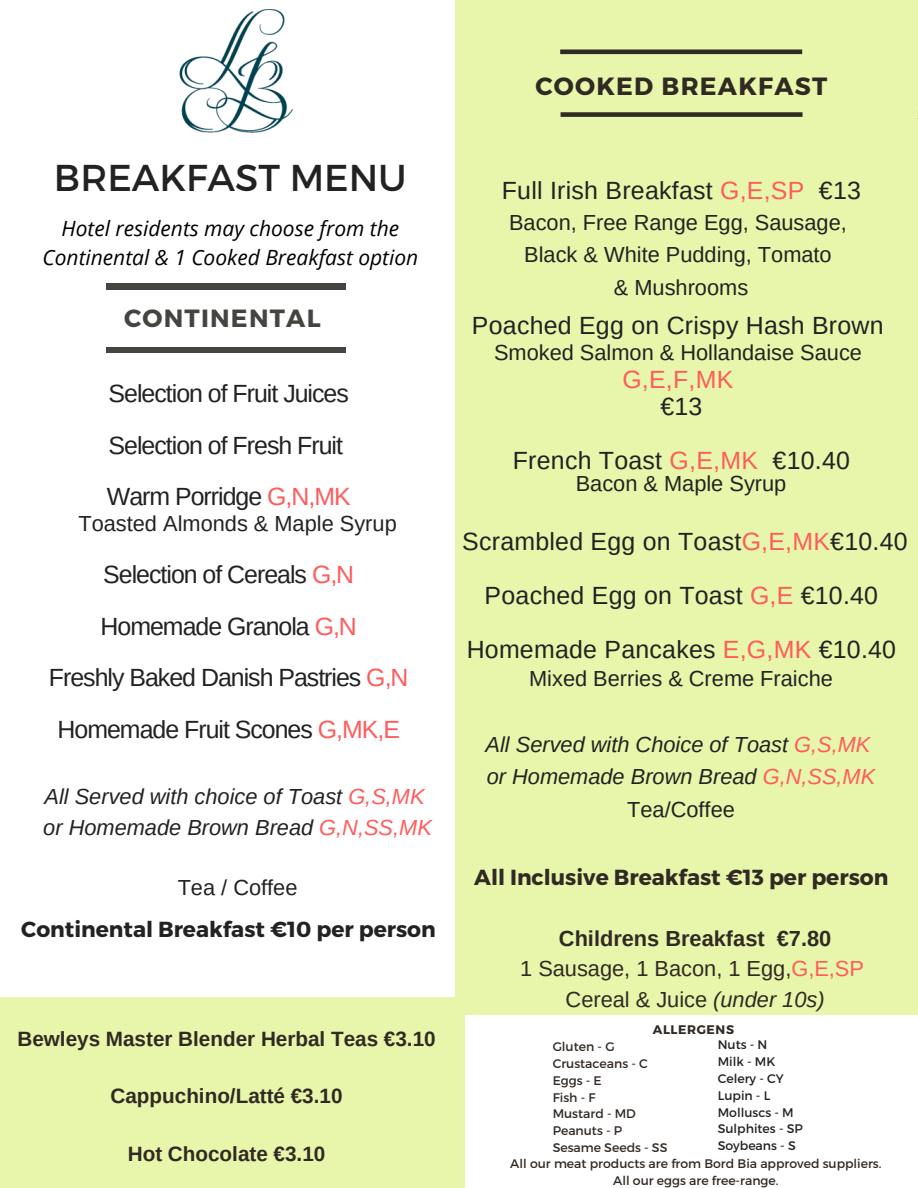
<style>
.page{position:relative;width:918px;height:1188px;background:#fff}
.page>*{position:absolute;margin:0;border:0;box-sizing:border-box;transform-origin:0 0}
.t1{font:37.35px "Montserrat";color:#222}
.t2{font:24.9px "Arimo";letter-spacing:.01em;color:#222}
.t3{font:24.9px "Arimo";letter-spacing:-.04em;color:#222}
.t4{font:700 24.9px "Montserrat";letter-spacing:.05em;color:#312923}
.t5{font:700 24.9px "Montserrat";letter-spacing:.05em;color:#444440}
.t6{font:24.9px "Arimo";color:#ff5c5c}
.t7{font:21.75px "Arimo";color:#222}
.t8{font:italic 21.75px "Arimo";color:#222}
.t9{font:21.75px "Arimo";color:#312923}
.t10{font:700 21.75px "Montserrat";color:#312923}
.t11{font:700 21.75px "Montserrat";color:#222}
.t12{font:700 21.75px "Arimo";color:#312923}
.t13{font:italic 21px/29.2px "Open Sans";color:#000;text-align:center}
.t14{font:700 20.7px "Arimo";color:#312923}
.t15{font:12.45px "Montserrat";color:#312923}
.t16{font:12.45px "Montserrat";color:#222}
.t17{font:700 12.45px "Montserrat";letter-spacing:.05em;color:#312923}
.s1{color:#ff5c5c}
.s2{font-style:italic}
</style>
<div class="page">
<div style="left:455px;top:0;width:463px;height:1014px;background:#e7f6aa"></div>
<div style="left:0;top:997px;width:464px;height:191px;background:#e7f6aa"></div>
<div style="left:107px;top:284px;width:239px;height:5px;background:#444440"></div>
<div style="left:107px;top:347px;width:239px;height:6px;background:#444440"></div>
<svg style="left:560px;top:49px;width:242px;height:5px"></svg>
<svg style="left:561px;top:112px;width:242px;height:5px"></svg>
<img style="left:179px;top:9px;width:114px;height:124px">
<p class="t1" style="left:54px;top:153px;width:354px">BREAKFAST MENU</p>
<p class="t13" style="left:43px;top:213px;width:377px">Hotel residents may choose from the<br>Continental &amp; 1 Cooked Breakfast option</p>
<p class="t5" style="left:124px;top:302px;width:198px">CONTINENTAL</p>
<p class="t3" style="left:109px;top:379px;width:242px">Selection of Fruit Juices</p>
<p class="t3" style="left:109px;top:431px;width:236px">Selection of Fresh Fruit</p>
<p class="t3" style="left:107px;top:483px;width:245px">Warm Porridge <span class="s1">G,N,MK</span></p>
<p class="t7" style="left:78px;top:511px;width:320px">Toasted Almonds &amp; Maple Syrup</p>
<p class="t3" style="left:103px;top:560px;width:252px">Selection of Cereals <span class="s1">G,N</span></p>
<p class="t3" style="left:101px;top:612px;width:258px">Homemade Granola <span class="s1">G,N</span></p>
<p class="t3" style="left:49px;top:664px;width:361px">Freshly Baked Danish Pastries <span class="s1">G,N</span></p>
<p class="t3" style="left:58px;top:716px;width:344px">Homemade Fruit Scones <span class="s1">G,MK,E</span></p>
<p class="t8" style="left:45px;top:784px;width:382px">All Served with choice of Toast <span class="s1">G,S,MK</span></p>
<p class="t8" style="left:43px;top:815px;width:390px">or Homemade Brown Bread <span class="s1">G,N,SS,MK</span></p>
<p class="t7" style="left:178px;top:876px;width:121px">Tea / Coffee</p>
<p class="t11" style="left:21px;top:915px;width:416px">Continental Breakfast €10 per person</p>
<p class="t14" style="left:17px;top:1027px;width:420px">Bewleys Master Blender Herbal Teas €3.10</p>
<p class="t14" style="left:111px;top:1085px;width:234px">Cappuchino/Latté €3.10</p>
<p class="t14" style="left:128px;top:1142px;width:199px">Hot Chocolate €3.10</p>
<p class="t4" style="left:535px;top:70px;width:294px">COOKED BREAKFAST</p>
<p class="t2" style="left:502px;top:177px;width:361px">Full Irish Breakfast <span class="s1">G,E,SP</span> €13</p>
<p class="t7" style="left:509px;top:210px;width:339px">Bacon, Free Range Egg, Sausage,</p>
<p class="t7" style="left:524px;top:243px;width:309px">Black &amp; White Pudding, Tomato</p>
<p class="t7" style="left:614px;top:275px;width:136px">&amp; Mushrooms</p>
<p class="t2" style="left:472px;top:312px;width:413px">Poached Egg on Crispy Hash Brown</p>
<p class="t6" style="left:622px;top:366px;width:112px">G,E,F,MK</p>
<p class="t3" style="left:660px;top:393px;width:44px">€13</p>
<p class="t2" style="left:513px;top:447px;width:339px">French Toast <span class="s1">G,E,MK</span> €10.40</p>
<p class="t7" style="left:494px;top:341px;width:370px">Smoked Salmon &amp; Hollandaise Sauce</p>
<p class="t7" style="left:576px;top:471px;width:212px">Bacon &amp; Maple Syrup</p>
<p class="t2" style="left:462px;top:528px;width:447px">Scrambled Egg on Toast<span class="s1">G,E,MK</span>€10.40</p>
<p class="t2" style="left:485px;top:582px;width:395px">Poached Egg on Toast <span class="s1">G,E</span> €10.40</p>
<p class="t2" style="left:467px;top:636px;width:431px">Homemade Pancakes <span class="s1">E,G,MK</span> €10.40</p>
<p class="t7" style="left:529px;top:667px;width:305px">Mixed Berries &amp; Creme Fraiche</p>
<p class="t8" style="left:486px;top:732px;width:386px">All Served with Choice of Toast <span class="s1">G,S,MK</span></p>
<p class="t8" style="left:487px;top:765px;width:390px">or Homemade Brown Bread <span class="s1">G,N,SS,MK</span></p>
<p class="t7" style="left:627px;top:797px;width:109px">Tea/Coffee</p>
<p class="t10" style="left:474px;top:864px;width:416px">All Inclusive Breakfast €13 per person</p>
<p class="t12" style="left:559px;top:926px;width:274px">Childrens Breakfast €7.80</p>
<p class="t9" style="left:520px;top:957px;width:345px">1 Sausage, 1 Bacon, 1 Egg,<span class="s1">G,E,SP</span></p>
<p class="t9" style="left:566px;top:987px;width:261px">Cereal &amp; Juice <span class="s2">(under 10s)</span></p>
<p class="t16" style="left:718px;top:1037px;width:51px">Nuts - N</p>
<p class="t16" style="left:718px;top:1053px;width:59px">Milk - MK</p>
<p class="t16" style="left:718px;top:1070px;width:68px">Celery - CY</p>
<p class="t16" style="left:718px;top:1087px;width:54px">Lupin - L</p>
<p class="t16" style="left:718px;top:1104px;width:77px">Molluscs - M</p>
<p class="t16" style="left:718px;top:1121px;width:87px">Sulphites - SP</p>
<p class="t16" style="left:718px;top:1138px;width:79px">Soybeans - S</p>
<p class="t17" style="left:653px;top:1022px;width:83px">ALLERGENS</p>
<p class="t15" style="left:553px;top:1038px;width:64px">Gluten - G</p>
<p class="t15" style="left:553px;top:1055px;width:97px">Crustaceans - C</p>
<p class="t15" style="left:553px;top:1072px;width:51px">Eggs - E</p>
<p class="t15" style="left:553px;top:1089px;width:44px">Fish - F</p>
<p class="t15" style="left:553px;top:1106px;width:85px">Mustard - MD</p>
<p class="t15" style="left:553px;top:1123px;width:71px">Peanuts - P</p>
<p class="t15" style="left:553px;top:1140px;width:116px">Sesame Seeds - SS</p>
<p class="t15" style="left:510px;top:1156px;width:373px">All our meat products are from Bord Bia approved suppliers.</p>
<p class="t15" style="left:613px;top:1173px;width:167px">All our eggs are free-range.</p>
</div>
